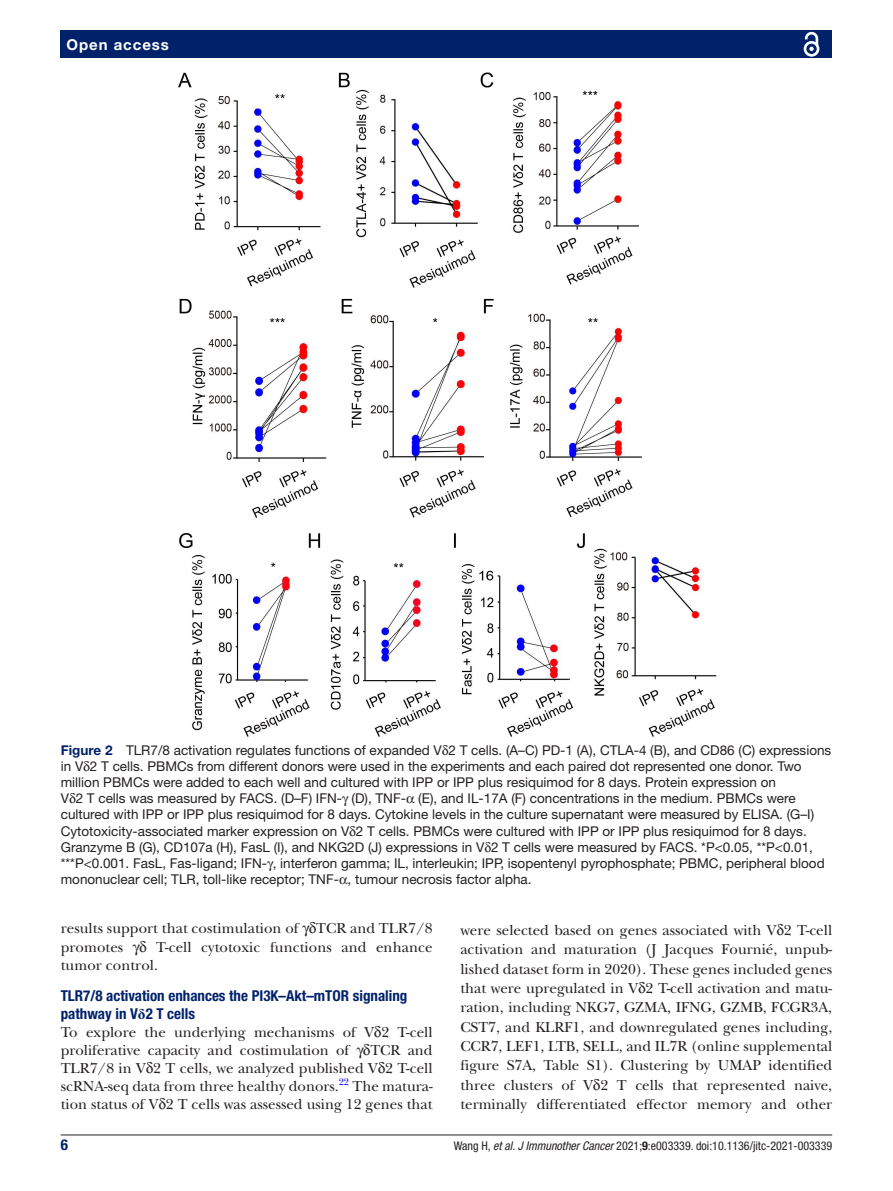
<style>
.page{position:relative;width:893px;height:1191px;background:#fff}
.page>*{position:absolute;margin:0;border:0;box-sizing:border-box;transform-origin:0 0}
.t1{font:15px/19.4px "New Baskerville";color:#231f20}
.t2{font:700 condensed 15px/18px "Helvetica Neue LT Std";color:#00226b}
.t3{font:700 15px "Helvetica Neue LT Std";letter-spacing:.065em;color:#fff}
.t4{font:13.5px/16.2px "Helvetica Neue LT Std";color:#231f20}
.t5{font:condensed 12px "Helvetica Neue LT Std";color:#231f20}
.t6{font:9.9px "New Baskerville";color:#00f}
.s1{font-weight:700;color:#00226b}
.s2{font-family:"Times New Roman";font-stretch:normal}
.s3{font-style:italic}
.s4{font-weight:700}
</style>
<div class="page">
<hr style="left:61px;top:1134px;width:771px;height:1px;background:#231f20">
<div style="left:61px;top:31px;width:771px;height:27px;background:#00226b"></div>
<svg style="left:803px;top:31px;width:17px;height:26px"></svg>
<img style="left:178px;top:73px;width:538px;height:664px">
<p class="t3" style="left:66px;top:35px;width:104px">Open access</p>
<p class="t4" style="left:61px;top:741px;width:772px"><span class="s1">Figure 2</span> TLR7/8 activation regulates functions of expanded V 2 T cells. (A–C) PD-1 (A), CTLA-4 (B), and CD86 (C) expressions in V 2 T cells. PBMCs from different donors were used in the experiments and each paired dot represented one donor. Two million PBMCs were added to each well and cultured with IPP or IPP plus resiquimod for 8 days. Protein expression on<br>V 2 T cells was measured by FACS. (D–F) IFN- (D), TNF- (E), and IL-17A (F) concentrations in the medium. PBMCs were cultured with IPP or IPP plus resiquimod for 8 days. Cytokine levels in the culture supernatant were measured by ELISA. (G–I)<br>Cytotoxicity-associated marker expression on V 2 T cells. PBMCs were cultured with IPP or IPP plus resiquimod for 8 days.<br>Granzyme B (G), CD107a (H), FasL (I), and NKG2D (J) expressions in V 2 T cells were measured by FACS. *P&lt;0.05, **P&lt;0.01, ***P&lt;0.001. FasL, Fas-ligand; IFN- , interferon gamma; IL, interleukin; IPP, isopentenyl pyrophosphate; PBMC, peripheral blood mononuclear cell; TLR, toll-like receptor; TNF- , tumour necrosis factor alpha.</p>
<p class="t1" style="left:61px;top:919px;width:373px;line-height:18.1px">results support that costimulation of TCR and TLR7/8 promotes</p>
<p class="t1" style="left:61px;top:937px;width:373px;line-height:18.1px;text-indent:95px">T-cell cytotoxic functions and enhance tumor control.</p>
<p class="t2" style="left:61px;top:986px;width:348px">TLR7/8 activation enhances the PI3K–Akt–mTOR signaling pathway in V<span class="s2">δ</span>2 T cells</p>
<p class="t1" style="left:61px;top:1023px;width:373px;line-height:18px">To explore the underlying mechanisms of V 2 T-cell proliferative capacity and costimulation of</p>
<p class="t1" style="left:61px;top:1041px;width:373px;line-height:18px;text-align:justify;text-indent:310px">TCR and TLR7/8 in V 2 T cells, we analyzed published V 2 T-cell scRNA-seq data from three healthy donors.</p>
<p class="t6" style="left:339px;top:1075px;width:12px">22</p>
<p class="t1" style="left:61px;top:1077px;width:373px;line-height:18px;text-align:right">The matura-<br>tion status of V 2 T cells was assessed using 12 genes that</p>
<p class="t1" style="left:460px;top:920px;width:373px;text-align:justify">were selected based on genes associated with V 2 T-cell activation and maturation (J Jacques Fournié, unpub&shy;lished dataset form in 2020). These genes included genes that were upregulated in V 2 T-cell activation and matu&shy;ration, including NKG7, GZMA, IFNG, GZMB, FCGR3A, CST7, and KLRF1, and downregulated genes including, CCR7, LEF1, LTB, SELL, and IL7R (online supplemental figure S7A, Table S1). Clustering by UMAP identified three clusters of V 2 T cells that represented naive, terminally differentiated effector memory and other</p>
<p class="t2" style="left:61px;top:1135px;width:9px">6</p>
<p class="t5" style="left:454px;top:1138px;width:380px">Wang H, <span class="s3">et al</span>. <span class="s3">J Immunother Cancer</span> 2021;<span class="s4">9</span>:e003339. doi:10.1136/jitc-2021-003339</p>
</div>
